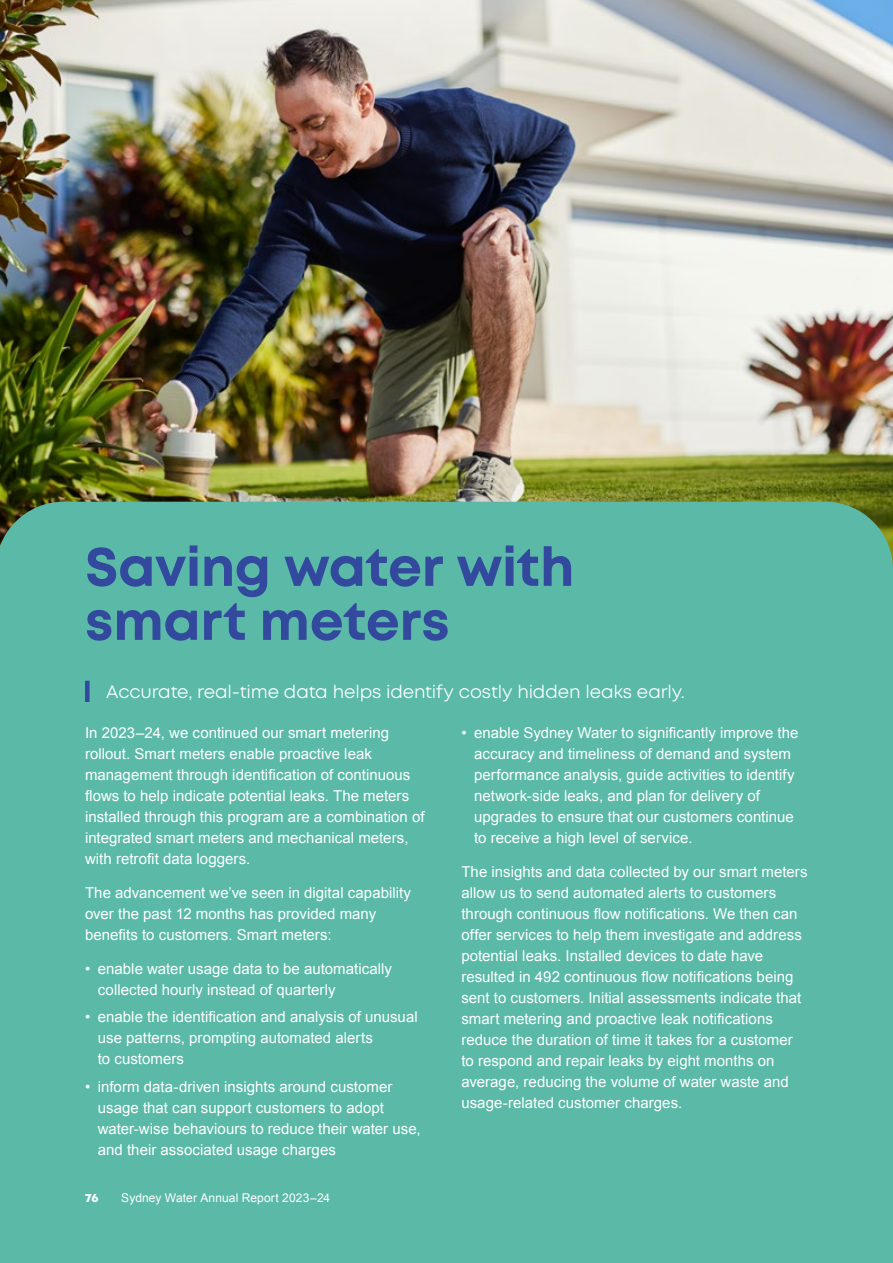
<style>
.page{position:relative;width:893px;height:1263px;background:#fff}
.page>*{position:absolute;margin:0;border:0;box-sizing:border-box;transform-origin:0 0}
.t1{font:700 54px/54px "Mont";letter-spacing:-.01em;color:#32499e}
.t2{font:18px "Mont";letter-spacing:-.01em;color:#fff}
.Body_White{font:15px/21px "Arial";letter-spacing:.005em;color:#fff}
.t3{font:12px "Arial";letter-spacing:.01em;color:#fff}
.t4{font:800 12px "Mont";color:#fff}
</style>
<div class="page">
<img style="left:0;top:0;width:893px;height:502px">
<div style="left:0;top:502px;width:893px;height:761px;background:#5abaa7"></div>
<div style="left:85px;top:681px;width:5px;height:21px;background:#32499e"></div>
<h1 class="t1" style="left:85px;top:540px;width:491px">Saving water with smart meters</h1>
<h5 class="t2" style="left:106px;top:680px;width:580px">Accurate, real-time data helps identify costly hidden leaks early.</h5>
<p class="Body_White" style="left:85px;top:723px;width:341px">In 2023–24, we continued our smart metering rollout. Smart meters enable proactive leak management through identification of continuous flows to help indicate potential leaks. The meters installed through this program are a combination of integrated smart meters and mechanical meters, with retrofit data loggers.</p>
<p class="Body_White" style="left:85px;top:882px;width:328px">The advancement we’ve seen in digital capability over the past 12 months has provided many benefits to customers. Smart meters:</p>
<p class="Body_White" style="left:98px;top:958px;width:296px;text-indent:-13px">• enable water usage data to be automatically collected hourly instead of quarterly</p>
<p class="Body_White" style="left:98px;top:1007px;width:321px;text-indent:-13px">• enable the identification and analysis of unusual use patterns, prompting automated alerts<br>to customers</p>
<p class="Body_White" style="left:98px;top:1076px;width:324px;text-indent:-13px">• inform data-driven insights around customer usage that can support customers to adopt water-wise behaviours to reduce their water use, and their associated usage charges</p>
<p class="Body_White" style="left:474px;top:723px;width:326px;text-indent:-13px">• enable Sydney Water to significantly improve the accuracy and timeliness of demand and system performance analysis, guide activities to identify network-side leaks, and plan for delivery of upgrades to ensure that our customers continue to receive a high level of service.</p>
<p class="Body_White" style="left:461px;top:861px;width:348px">The insights and data collected by our smart meters allow us to send automated alerts to customers through continuous flow notifications. We then can offer services to help them investigate and address potential leaks. Installed devices to date have resulted in 492 continuous flow notifications being sent to customers. Initial assessments indicate that smart metering and proactive leak notifications reduce the duration of time it takes for a customer to respond and repair leaks by eight months on average, reducing the volume of water waste and usage-related customer charges.</p>
<p class="t4" style="left:85px;top:1189px;width:15px">76</p>
<p class="t3" style="left:121px;top:1189px;width:211px">Sydney Water Annual Report 2023–24</p>
</div>
